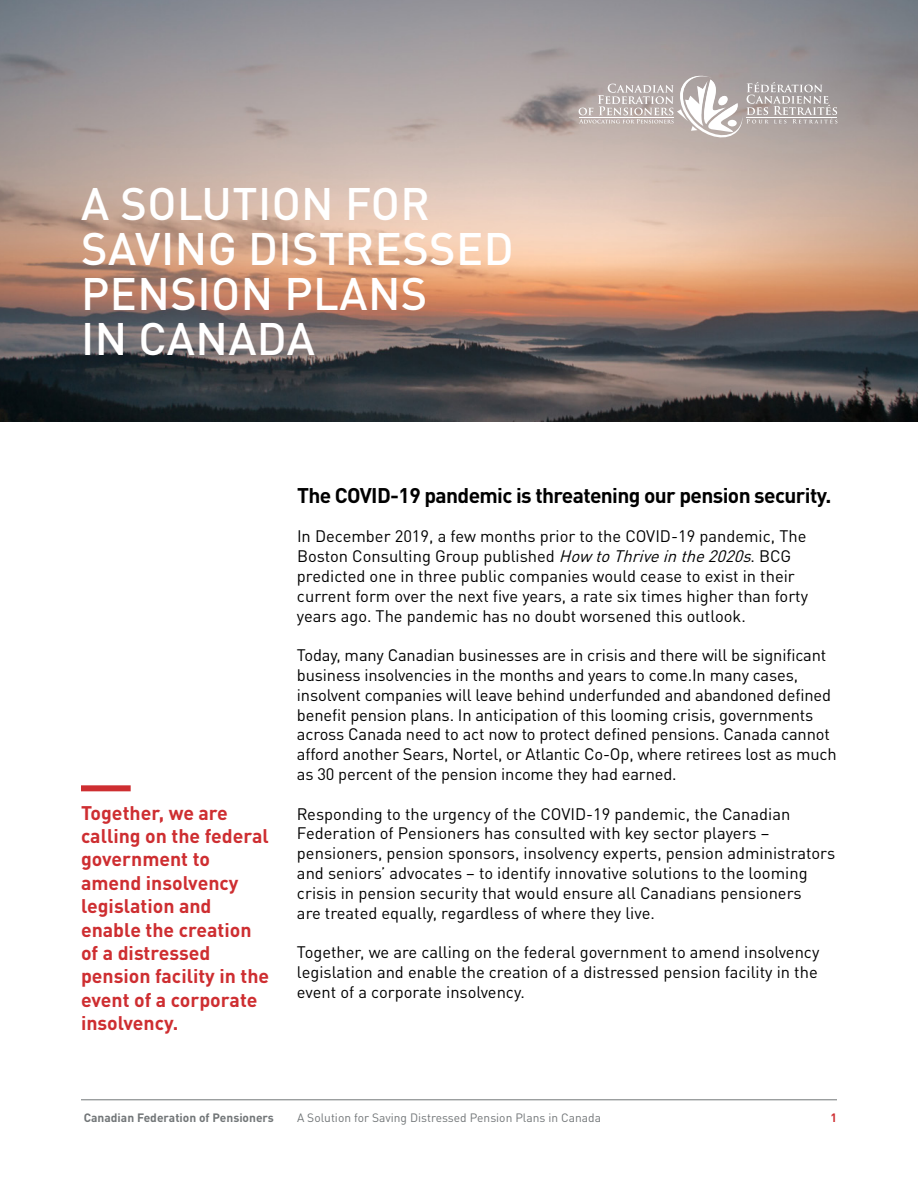
<style>
.page{position:relative;width:918px;height:1188px;background:#fff}
.page>*{position:absolute;margin:0;border:0;box-sizing:border-box;transform-origin:0 0}
.t1{font:500 45px/45px "DINOT";letter-spacing:.01em;color:#fff}
.t2{font:700 21px "DINOT";letter-spacing:-.03em;color:#000}
.t3{font:700 19.5px/23.4px "DINOT";color:#ce2e31}
.t4{font:16.5px/19.8px "DINOT";letter-spacing:-.005em;color:#000}
.t5{font:12px "DINOT";color:#727678}
.t6{font:700 12px "DINOT";color:#727678}
.t7{font:700 12px "DINOT";color:#ce2e31}
.s1{font-style:italic}
</style>
<div class="page">
<img style="left:0;top:0;width:918px;height:421px">
<svg style="left:579px;top:76px;width:258px;height:61px;background:#bdb4b2"></svg>
<hr style="left:579px;top:117px;width:95px;height:1px;background:#fff">
<hr style="left:81px;top:1099px;width:756px;height:1px;background:#727678">
<div style="left:81px;top:785px;width:50px;height:6px;background:#ce2e31"></div>
<h1 class="t1" style="left:81px;top:180px;width:434px">A SOLUTION FOR<br>SAVING DISTRESSED<br>PENSION PLANS<br>IN CANADA</h1>
<p class="t3" style="left:81px;top:800px;width:190px">Together, we are calling on the federal government to amend insolvency legislation and enable the creation of a distressed pension facility in the event of a corporate insolvency.</p>
<p class="t2" style="left:297px;top:481px;width:536px">The COVID-19 pandemic is threatening our pension security.</p>
<p class="t4" style="left:297px;top:526px;width:513px">In December 2019, a few months prior to the COVID-19 pandemic, The Boston Consulting Group published <span class="s1">How toThriveinthe2020s</span>. BCG predicted one in three public companies would cease to exist in their current form over the next five years, a rate six times higher than forty years ago. The pandemic has no doubt worsened this outlook.</p>
<p class="t4" style="left:297px;top:645px;width:541px">Today, many Canadian businesses are in crisis and there will be significant business insolvencies in the months and years to come.In many cases, insolvent companies will leave behind underfunded and abandoned defined benefit pension plans. In anticipation of this looming crisis, governments across Canada need to act now to protect defined pensions. Canada cannot afford another Sears, Nortel, or Atlantic Co-Op, where retirees lost as much as 30 percent of the pension income they had earned.</p>
<p class="t4" style="left:297px;top:803px;width:540px">Responding to the urgency of the COVID-19 pandemic, the Canadian Federation of Pensioners has consulted with key sector players – pensioners, pension sponsors, insolvency experts, pension administrators and seniors’ advocates – to identify innovative solutions to the looming crisis in pension security that would ensure all Canadians pensioners<br>are treated equally, regardless of where they live.</p>
<p class="t4" style="left:297px;top:942px;width:524px;text-align:justify">Together, we are calling on the federal government to amend insolvency legislation and enable the creation of a distressed pension facility in the event of a corporate insolvency.</p>
<p class="t6" style="left:84px;top:1109px;width:192px">Canadian Federation of Pensioners</p>
<p class="t5" style="left:297px;top:1110px;width:306px">A Solution for Saving Distressed Pension Plans in Canada</p>
<p class="t7" style="left:830px;top:1109px;width:8px">1</p>
</div>
